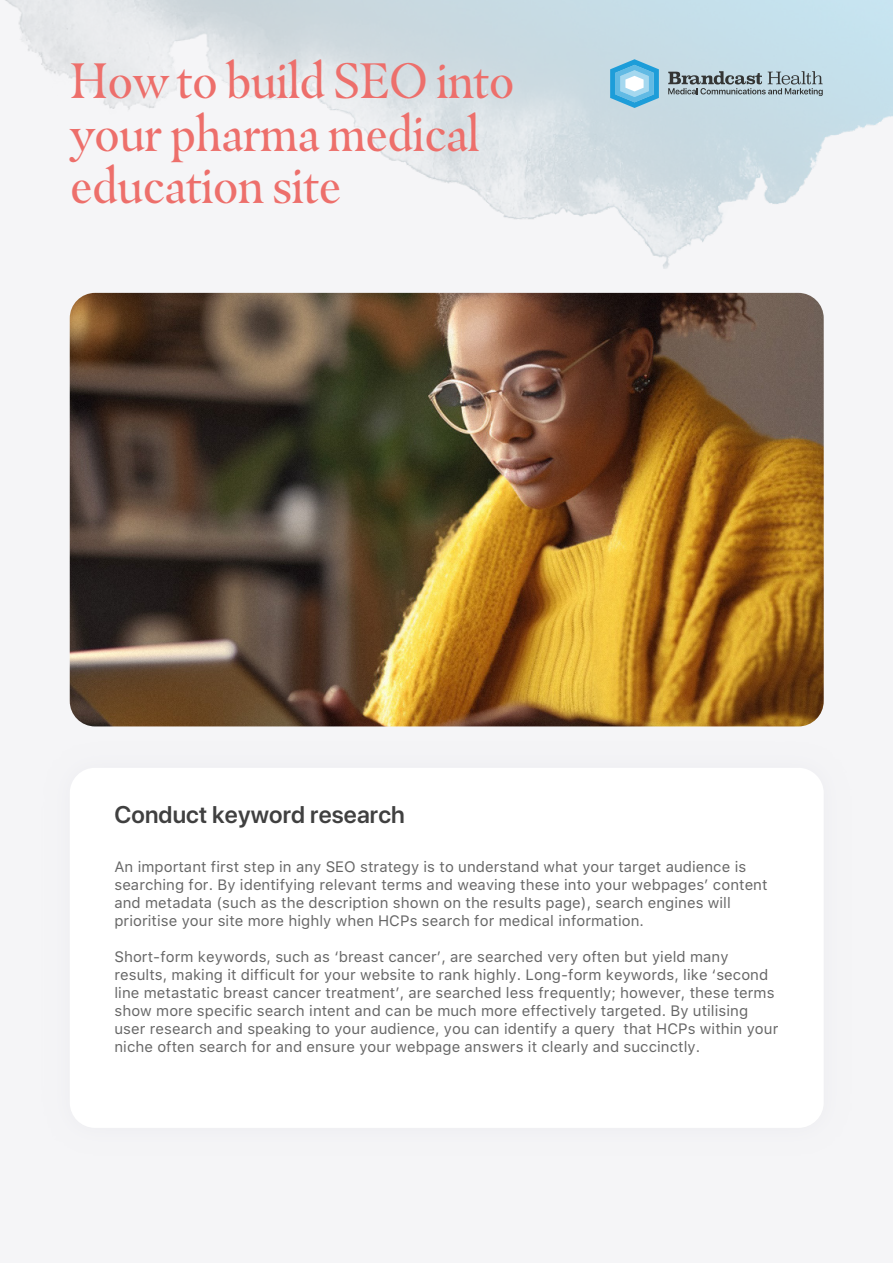
<style>
.page{position:relative;width:893px;height:1263px;background:#f5f5f7}
.page>*{position:absolute;margin:0;border:0;box-sizing:border-box;transform-origin:0 0}
.t1{font:49.5px/52.5px "Masqualero";letter-spacing:-.025em;color:#ed6f6b}
.t2{font:600 24px "SF Pro Display";letter-spacing:.005em;color:#404040}
.t3{font:15px/18px "SF Pro Text";letter-spacing:.005em;color:#676767}
</style>
<div class="page">
<img style="left:5px;top:0;width:888px;height:269px">
<div style="left:70px;top:768px;width:754px;height:360px;background:#fff;border-radius:25px"></div>
<img style="left:70px;top:293px;width:754px;height:433px">
<svg style="left:610px;top:59px;width:49px;height:49px;background:#7cc3e4"></svg>
<svg style="left:668px;top:71px;width:155px;height:25px;background:#9aabb1"></svg>
<h1 class="t1" style="left:70px;top:54px;width:447px">How to build SEO into your pharma medical education site</h1>
<h2 class="t2" style="left:114px;top:797px;width:292px">Conduct keyword research</h2>
<p class="t3" style="left:114px;top:858px;width:655px">An important first step in any SEO strategy is to understand what your target audience is searching for. By identifying relevant terms and weaving these into your webpages’ content and metadata (such as the description shown on the results page), search engines will prioritise your site more highly when HCPs search for medical information.</p>
<p class="t3" style="left:114px;top:948px;width:665px">Short-form keywords, such as ‘breast cancer’, are searched very often but yield many results, making it difficult for your website to rank highly. Long-form keywords, like ‘second line metastatic breast cancer treatment’, are searched less frequently; however, these terms show more specific search intent and can be much more effectively targeted. By utilising user research and speaking to your audience, you can identify a query that HCPs within your niche often search for and ensure your webpage answers it clearly and succinctly.</p>
</div>
